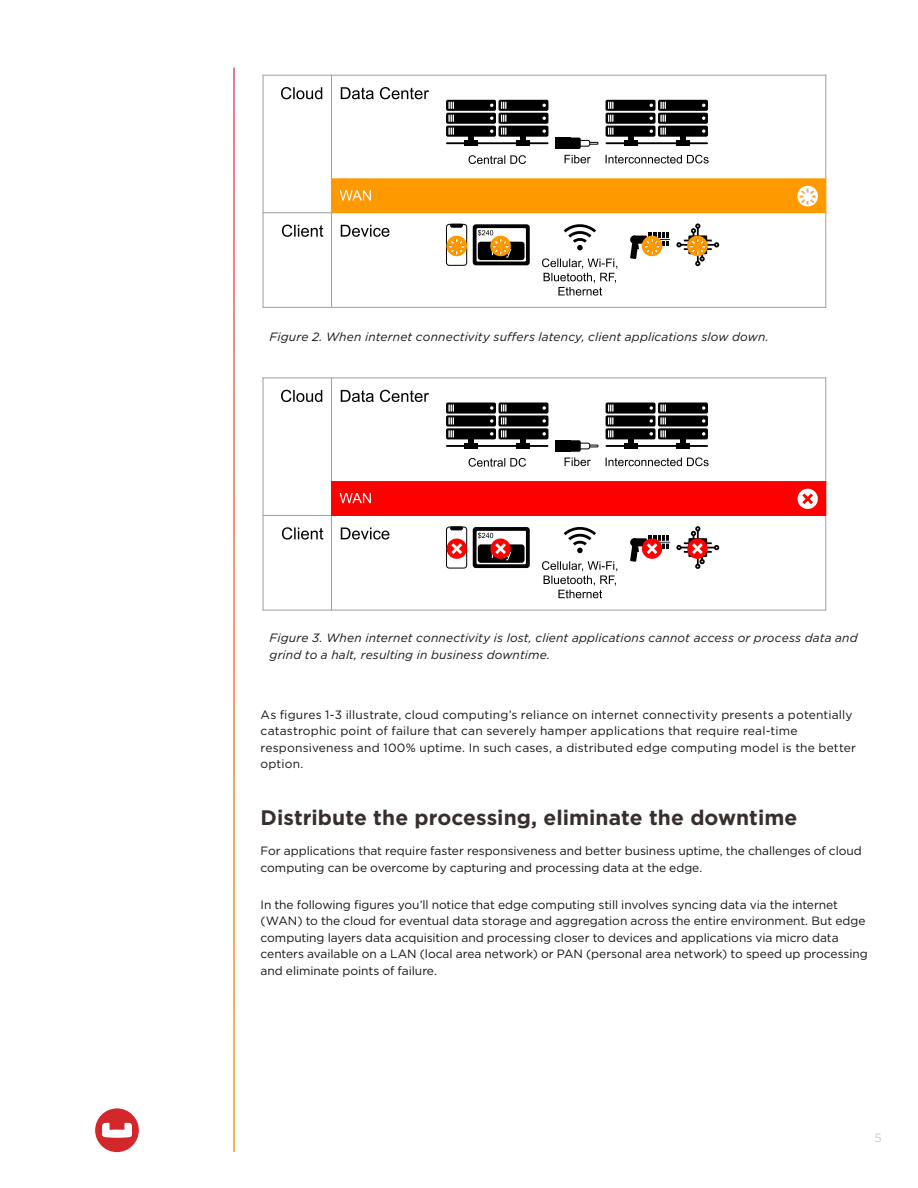
<style>
.page{position:relative;width:918px;height:1188px;background:#fff}
.page>*{position:absolute;margin:0;border:0;box-sizing:border-box;transform-origin:0 0}
.t1{font:700 21px "Gotham";color:#372f2d}
.t2{font:12px/16.5px "Gotham";color:#121212}
.t3{font:italic 12px/16.5px "Gotham";letter-spacing:.01em;color:#121212}
.t4{font:12px "Gotham";color:#cbcbcb}
</style>
<div class="page">
<div style="left:95px;top:1108px;width:44px;height:44px;background:#d4272c;border-radius:50%"></div>
<svg style="left:102px;top:1123px;width:30px;height:15px"></svg>
<div style="left:331px;top:179px;width:495px;height:34px;background:#f90"></div>
<hr style="left:263px;top:75px;width:1px;height:233px;background:#9e9e9e">
<hr style="left:331px;top:75px;width:1px;height:103px;background:#9e9e9e">
<hr style="left:331px;top:212px;width:1px;height:96px;background:#9e9e9e">
<hr style="left:825px;top:75px;width:1px;height:103px;background:#9e9e9e">
<hr style="left:825px;top:212px;width:1px;height:96px;background:#9e9e9e">
<hr style="left:263px;top:75px;width:563px;height:1px;background:#9e9e9e">
<hr style="left:331px;top:178px;width:495px;height:1px;background:#f90">
<hr style="left:263px;top:212px;width:68px;height:1px;background:#9e9e9e">
<hr style="left:331px;top:212px;width:495px;height:1px;background:#f90">
<hr style="left:263px;top:307px;width:563px;height:1px;background:#9e9e9e">
<svg style="left:281px;top:87px;width:41px;height:12px"></svg>
<svg style="left:341px;top:87px;width:88px;height:12px"></svg>
<svg style="left:340px;top:190px;width:31px;height:10px"></svg>
<svg style="left:282px;top:225px;width:41px;height:12px"></svg>
<svg style="left:341px;top:225px;width:48px;height:12px"></svg>
<svg style="left:571px;top:138px;width:28px;height:11px"></svg>
<div style="left:556px;top:138px;width:15px;height:11px;background:#000"></div>
<div style="left:517px;top:140px;width:13px;height:6px;background:#000"></div>
<div style="left:464px;top:140px;width:14px;height:6px;background:#000"></div>
<svg style="left:446px;top:100px;width:102px;height:44px"></svg>
<div style="left:676px;top:140px;width:14px;height:6px;background:#000"></div>
<div style="left:624px;top:140px;width:13px;height:6px;background:#000"></div>
<svg style="left:606px;top:100px;width:102px;height:44px"></svg>
<svg style="left:469px;top:155px;width:57px;height:9px"></svg>
<svg style="left:606px;top:155px;width:103px;height:9px"></svg>
<svg style="left:565px;top:155px;width:26px;height:8px"></svg>
<svg style="left:797px;top:186px;width:21px;height:20px"></svg>
<svg style="left:564px;top:224px;width:32px;height:26px"></svg>
<svg style="left:542px;top:258px;width:75px;height:38px"></svg>
<svg style="left:446px;top:223px;width:84px;height:43px"></svg>
<svg style="left:630px;top:223px;width:90px;height:44px"></svg>
<img style="left:800px;top:188px;width:16px;height:16px">
<img style="left:690px;top:238px;width:15px;height:16px">
<img style="left:644px;top:238px;width:16px;height:16px">
<img style="left:493px;top:238px;width:15px;height:16px">
<img style="left:449px;top:238px;width:16px;height:16px">
<div style="left:331px;top:482px;width:495px;height:33px;background:#f00"></div>
<hr style="left:263px;top:377px;width:1px;height:234px;background:#9e9e9e">
<hr style="left:331px;top:377px;width:1px;height:104px;background:#9e9e9e">
<hr style="left:331px;top:515px;width:1px;height:96px;background:#9e9e9e">
<hr style="left:825px;top:377px;width:1px;height:104px;background:#9e9e9e">
<hr style="left:825px;top:515px;width:1px;height:96px;background:#9e9e9e">
<hr style="left:263px;top:377px;width:563px;height:1px;background:#9e9e9e">
<hr style="left:331px;top:481px;width:495px;height:1px;background:#f00">
<hr style="left:263px;top:515px;width:68px;height:1px;background:#9e9e9e">
<hr style="left:331px;top:515px;width:495px;height:1px;background:#f00">
<hr style="left:263px;top:610px;width:563px;height:1px;background:#9e9e9e">
<svg style="left:281px;top:390px;width:41px;height:12px"></svg>
<svg style="left:341px;top:390px;width:88px;height:12px"></svg>
<svg style="left:340px;top:493px;width:31px;height:10px"></svg>
<svg style="left:282px;top:527px;width:41px;height:13px"></svg>
<svg style="left:341px;top:528px;width:48px;height:12px"></svg>
<svg style="left:564px;top:527px;width:32px;height:26px"></svg>
<svg style="left:542px;top:561px;width:75px;height:37px"></svg>
<svg style="left:571px;top:440px;width:28px;height:12px"></svg>
<div style="left:556px;top:440px;width:15px;height:12px;background:#000"></div>
<div style="left:517px;top:443px;width:13px;height:6px;background:#000"></div>
<div style="left:464px;top:443px;width:14px;height:6px;background:#000"></div>
<svg style="left:446px;top:403px;width:102px;height:44px"></svg>
<div style="left:676px;top:443px;width:14px;height:6px;background:#000"></div>
<div style="left:624px;top:443px;width:13px;height:6px;background:#000"></div>
<svg style="left:606px;top:403px;width:102px;height:44px"></svg>
<svg style="left:469px;top:458px;width:57px;height:9px"></svg>
<svg style="left:606px;top:457px;width:103px;height:9px"></svg>
<svg style="left:565px;top:458px;width:26px;height:8px"></svg>
<svg style="left:798px;top:489px;width:20px;height:20px"></svg>
<svg style="left:446px;top:526px;width:84px;height:43px"></svg>
<svg style="left:630px;top:526px;width:90px;height:43px"></svg>
<p class="t3" style="left:270px;top:328px;width:501px">Figure 2. When internet connectivity suffers latency, client applications slow down.</p>
<p class="t3" style="left:270px;top:630px;width:590px">Figure 3. When internet connectivity is lost, client applications cannot access or process data and grind to a halt, resulting in business downtime.</p>
<p class="t2" style="left:261px;top:706px;width:597px">As figures 1-3 illustrate, cloud computing’s reliance on internet connectivity presents a potentially catastrophic point of failure that can severely hamper applications that require real-time responsiveness and 100% uptime. In such cases, a distributed edge computing model is the better option.</p>
<h1 class="t1" style="left:261px;top:804px;width:538px">Distribute the processing, eliminate the downtime</h1>
<p class="t2" style="left:261px;top:843px;width:603px">For applications that require faster responsiveness and better business uptime, the challenges of cloud computing can be overcome by capturing and processing data at the edge.</p>
<p class="t2" style="left:261px;top:896px;width:609px">In the following figures you’ll notice that edge computing still involves syncing data via the internet (WAN) to the cloud for eventual data storage and aggregation across the entire environment. But edge computing layers data acquisition and processing closer to devices and applications via micro data centers available on a LAN (local area network) or PAN (personal area network) to speed up processing and eliminate points of failure.</p>
<p class="t4" style="left:875px;top:1130px;width:9px">5</p>
</div>
